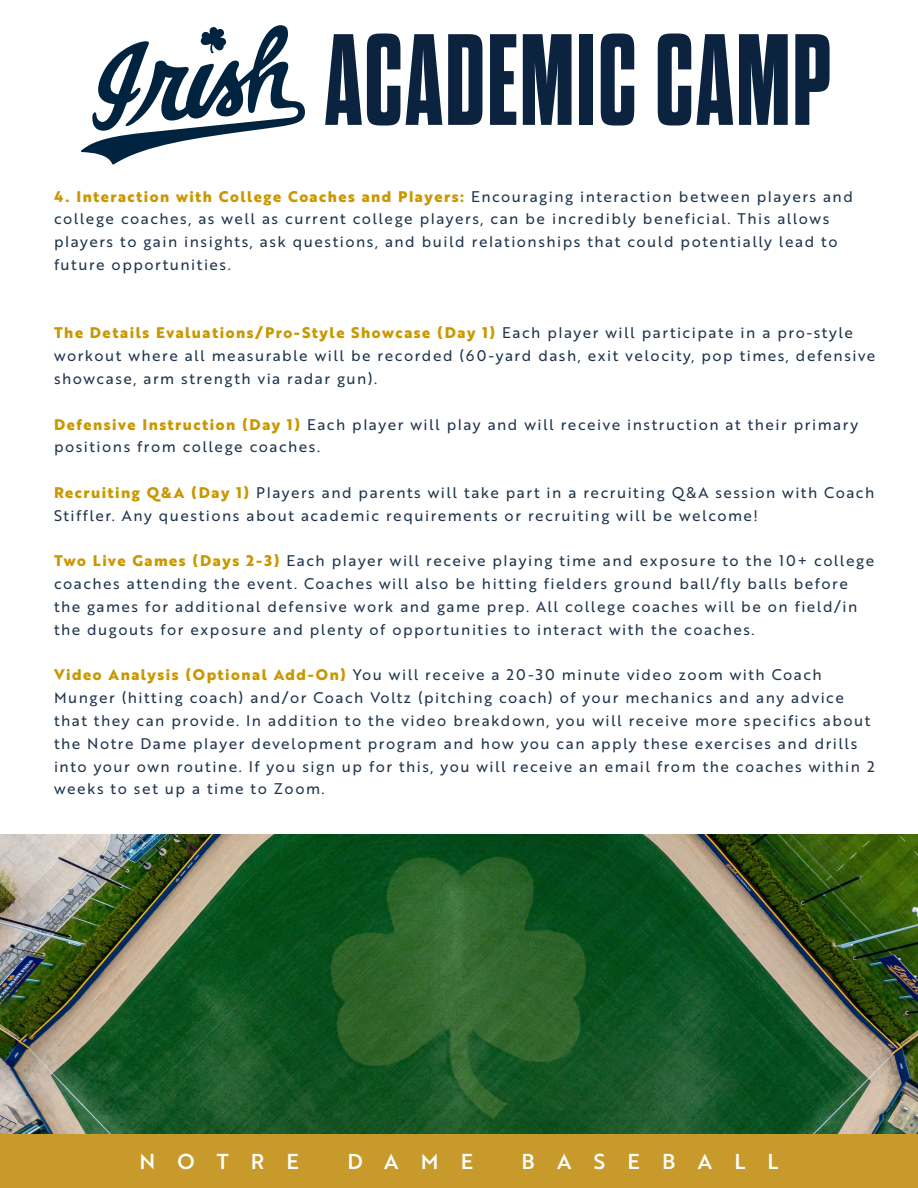
<style>
.page{position:relative;width:918px;height:1188px;background:#fff}
.page>*{position:absolute;margin:0;border:0;box-sizing:border-box;transform-origin:0 0}
.t1{font:700 expanded 129.6px "Dharma Gothic M";letter-spacing:.02em;color:#0c2340}
.t2{font:21px "Brother 1816 Medium";letter-spacing:1.06em;color:#fff}
.t3{font:15px/22.8px "Brother 1816 Regular";letter-spacing:.1em;color:#1f344c}
.s1{font-family:"Brother 1816 Extra";font-weight:700;color:#c99700}
</style>
<div class="page">
<div style="left:0;top:1134px;width:918px;height:54px;background:#c8992b"></div>
<img style="left:0;top:834px;width:918px;height:300px">
<svg style="left:81px;top:25px;width:224px;height:139px"></svg>
<p class="t1" style="left:325px;top:17px;width:508px">ACADEMIC CAMP</p>
<p class="t3" style="left:54px;top:184px;width:800px"><span class="s1">4. Interaction with College Coaches and Players:</span> Encouraging interaction between players and college coaches, as well as current college players, can be incredibly beneficial. This allows</p>
<p class="t3" style="left:54px;top:230px;width:785px">players to gain insights, ask questions, and build relationships that could potentially lead to</p>
<p class="t3" style="left:54px;top:253px;width:178px">future opportunities.</p>
<p class="t3" style="left:54px;top:321px;width:823px"><span class="s1">The Details Evaluations/Pro-Style Showcase (Day 1)</span> Each player will participate in a pro-style workout where all measurable will be recorded (60-yard dash, exit velocity, pop times, defensive showcase, arm strength via radar gun).</p>
<p class="t3" style="left:54px;top:412px;width:806px"><span class="s1">Defensive Instruction (Day 1)</span> Each player will play and will receive instruction at their primary positions from college coaches.</p>
<p class="t3" style="left:54px;top:481px;width:822px"><span class="s1">Recruiting Q&amp;A (Day 1)</span> Players and parents will take part in a recruiting Q&amp;A session with Coach<br>Stiffler. Any questions about academic requirements or recruiting will be welcome!</p>
<p class="t3" style="left:54px;top:549px;width:822px"><span class="s1">Two Live Games (Days 2-3)</span> Each player will receive playing time and exposure to the 10+ college coaches attending the event. Coaches will also be hitting fielders ground ball/fly balls before the games for additional defensive work and game prep. All college coaches will be on field/in the dugouts for exposure and plenty of opportunities to interact with the coaches.</p>
<p class="t3" style="left:54px;top:663px;width:822px"><span class="s1">Video Analysis (Optional Add-On)</span> You will receive a 20-30 minute video zoom with Coach Munger (hitting coach) and/or Coach Voltz (pitching coach) of your mechanics and any advice that they can provide. In addition to the video breakdown, you will receive more specifics about the Notre Dame player development program and how you can apply these exercises and drills into your own routine. If you sign up for this, you will receive an email from the coaches within 2 weeks to set up a time to Zoom.</p>
<p class="t2" style="left:139px;top:1146px;width:161px">NOTRE</p>
<p class="t2" style="left:347px;top:1146px;width:127px">DAME</p>
<p class="t2" style="left:521px;top:1146px;width:259px">BASEBALL</p>
</div>
